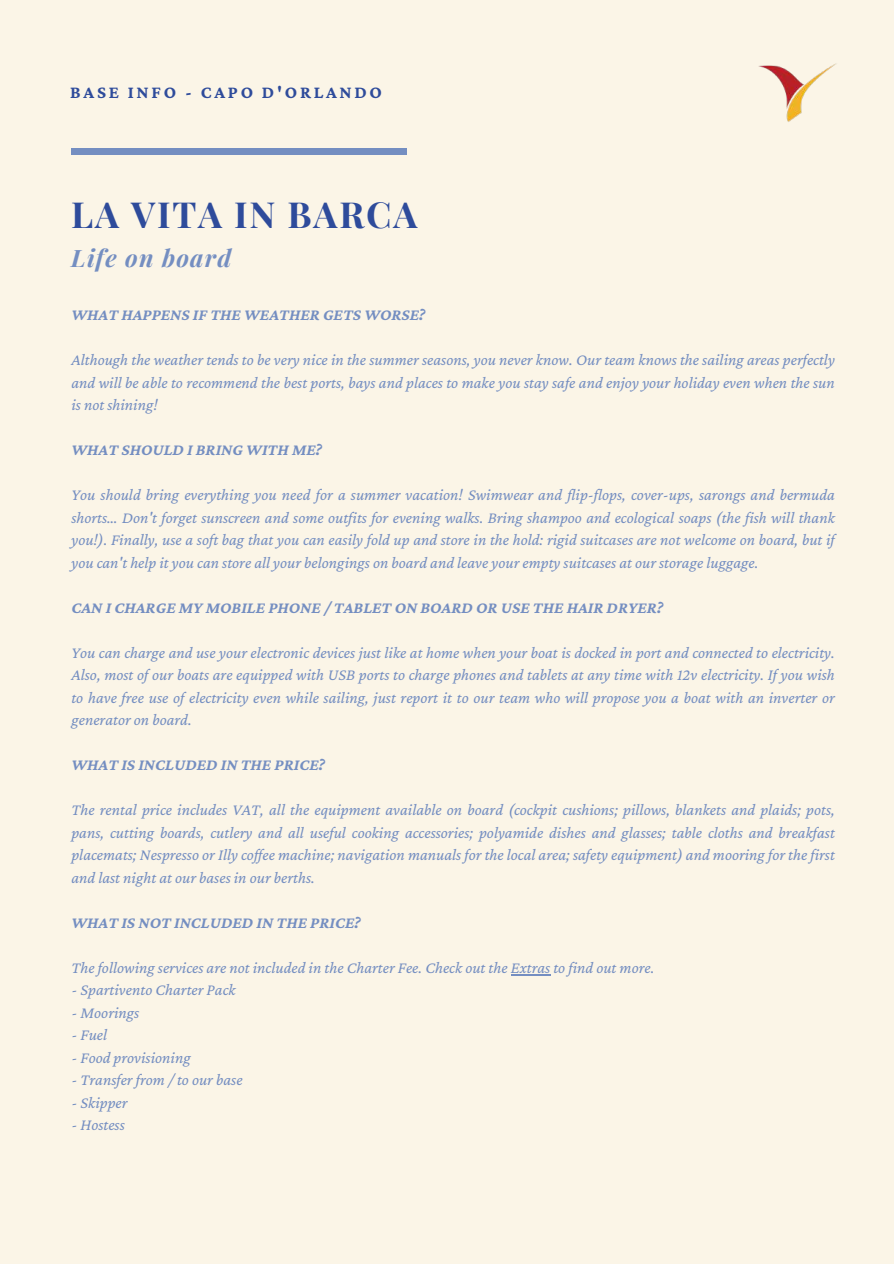
<style>
.page{position:relative;width:894px;height:1264px;background:#fff}
.page>*{position:absolute;margin:0;border:0;box-sizing:border-box;transform-origin:0 0}
.t1{font:700 36px "Playfair Display";letter-spacing:.05em;color:#2e4b9b}
.t2{font:italic 700 24px "Playfair Display";letter-spacing:.05em;color:#748ec1}
.t3{font:700 18px "Crimson Pro";letter-spacing:.15em;color:#2e4b9b}
.t4{font:italic 16.5px/22.5px "Crimson Pro";color:#748ec1;text-align:justify}
.t5{font:italic 700 16.5px "Crimson Pro";color:#748ec1}
</style>
<div class="page">
<div style="left:0;top:0;width:893px;height:1263px;background:#fbf5e7"></div>
<div style="left:71px;top:149px;width:336px;height:5px;background:#748ec1"></div>
<hr style="left:510px;top:974px;width:40px;height:1px;background:#748ec1">
<img style="left:758px;top:63px;width:78px;height:59px">
<p class="t3" style="left:70px;top:81px;width:313px">BASE INFO - CAPO D'ORLANDO</p>
<h1 class="t1" style="left:71px;top:189px;width:347px">LA VITA IN BARCA</h1>
<h2 class="t2" style="left:71px;top:241px;width:161px">Life on board</h2>
<p class="t5" style="left:71px;top:305px;width:355px">WHAT HAPPENS IF THE WEATHER GETS WORSE?</p>
<p class="t4" style="left:71px;top:348px;width:764px">Although the weather tends to be very nice in the summer seasons, you never know. Our team knows the sailing areas perfectly and will be able to recommend the best ports, bays and places to make you stay safe and enjoy your holiday even when the sun is not shining!</p>
<p class="t5" style="left:71px;top:440px;width:252px">WHAT SHOULD I BRING WITH ME?</p>
<p class="t4" style="left:71px;top:483px;width:764px">You should bring everything you need for a summer vacation! Swimwear and flip-flops, cover-ups, sarongs and bermuda shorts… Don't forget sunscreen and some outfits for evening walks. Bring shampoo and ecological soaps (the fish will thank you!). Finally, use a soft bag that you can easily fold up and store in the hold: rigid suitcases are not welcome on board, but if you can't help it you can store all your belongings on board and leave your empty suitcases at our storage luggage.</p>
<p class="t5" style="left:71px;top:598px;width:593px">CAN I CHARGE MY MOBILE PHONE / TABLET ON BOARD OR USE THE HAIR DRYER?</p>
<p class="t4" style="left:71px;top:641px;width:764px">You can charge and use your electronic devices just like at home when your boat is docked in port and connected to electricity.<br>Also, most of our boats are equipped with USB ports to charge phones and tablets at any time with 12v electricity. If you wish to have free use of electricity even while sailing, just report it to our team who will propose you a boat with an inverter or generator on board.</p>
<p class="t5" style="left:71px;top:755px;width:255px">WHAT IS INCLUDED IN THE PRICE?</p>
<p class="t4" style="left:71px;top:798px;width:764px">The rental price includes VAT, all the equipment available on board (cockpit cushions; pillows, blankets and plaids; pots, pans, cutting boards, cutlery and all useful cooking accessories; polyamide dishes and glasses; table cloths and breakfast placemats; Nespresso or Illy cof ee machine; navigation manuals for the local area; safety equipment) and mooring for the first and last night at our bases in our berths.</p>
<p class="t5" style="left:71px;top:913px;width:290px">WHAT IS NOT INCLUDED IN THE PRICE?</p>
<p class="t4" style="left:71px;top:956px;width:584px">Thefollowing services are not included in the Charter Fee. Check out the Extras to find out more.</p>
<p class="t4" style="left:71px;top:978px;width:166px">- Spartivento Charter Pack</p>
<p class="t4" style="left:71px;top:1001px;width:69px">- Moorings</p>
<p class="t4" style="left:71px;top:1023px;width:37px">- Fuel</p>
<p class="t4" style="left:71px;top:1046px;width:121px">- Food provisioning</p>
<p class="t4" style="left:71px;top:1068px;width:172px">- Transfer from / to our base</p>
<p class="t4" style="left:71px;top:1091px;width:58px">- Skipper</p>
<p class="t4" style="left:71px;top:1113px;width:55px">- Hostess</p>
</div>
